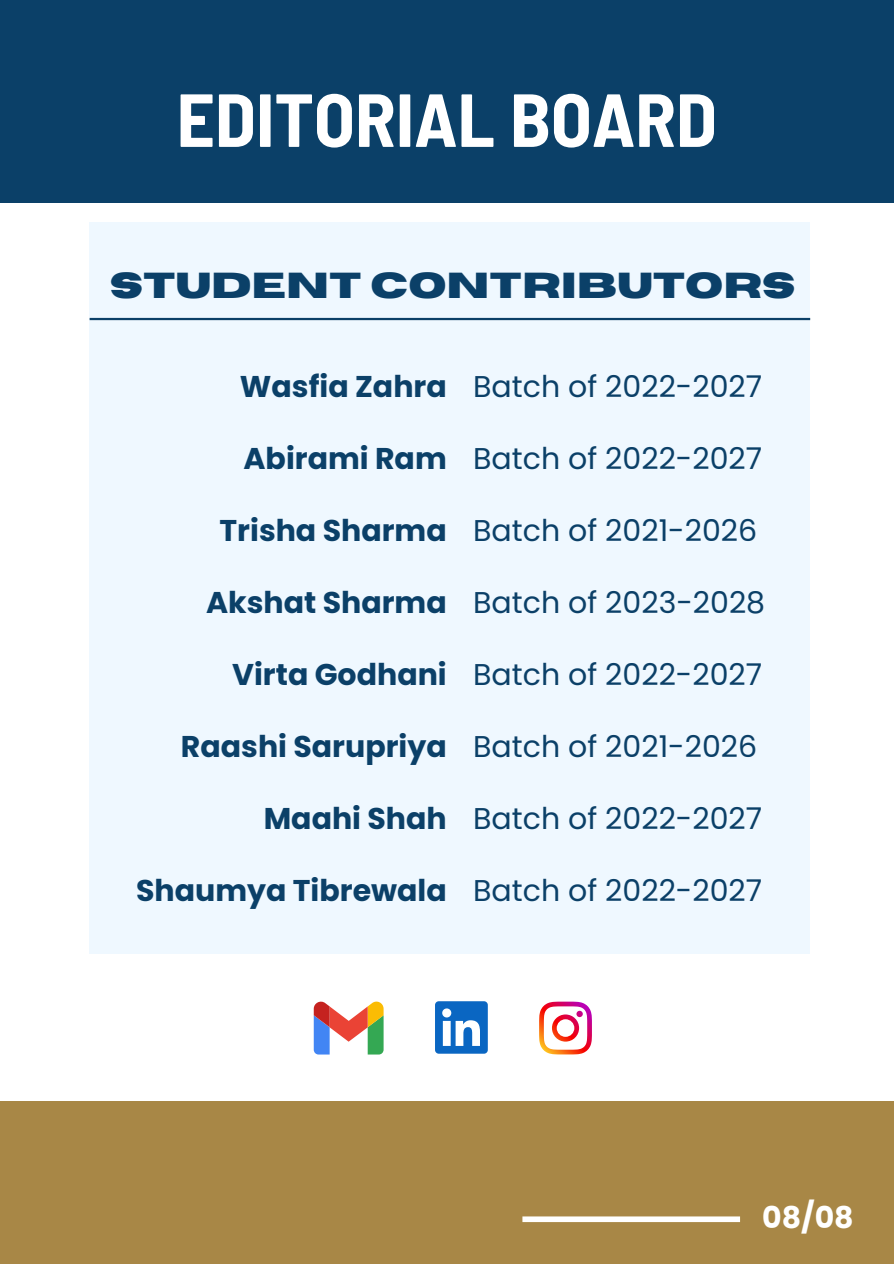
<style>
.page{position:relative;width:894px;height:1264px;background:#fff}
.page>*{position:absolute;margin:0;border:0;box-sizing:border-box;transform-origin:0 0}
.t1{font:700 semi-condensed 75px "Barlow";color:#fff}
.t2{font:700 36px "Horizon";color:#0b4068}
.t3{font:30px "Poppins";color:#0b4068}
.t4{font:700 30px "Poppins";color:#0b4068}
.t5{font:700 30px "Poppins";color:#fff}
</style>
<div class="page">
<div style="left:0;top:1100px;width:893px;height:163px;background:#a88746"></div>
<div style="left:89px;top:222px;width:721px;height:732px;background:#eff8ff"></div>
<div style="left:0;top:0;width:893px;height:202px;background:#0b4068"></div>
<hr style="left:90px;top:318px;width:720px;height:2px;background:#0b4068">
<div style="left:522px;top:1216px;width:217px;height:5px;background:#fff"></div>
<svg style="left:539px;top:1001px;width:52px;height:53px"></svg>
<svg style="left:435px;top:1001px;width:52px;height:52px"></svg>
<svg style="left:314px;top:1001px;width:69px;height:53px"></svg>
<p class="t1" style="left:176px;top:72px;width:541px">EDITORIAL BOARD</p>
<h4 class="t2" style="left:110px;top:268px;width:687px">STUDENT CONTRIBUTORS</h4>
<h4 class="t4" style="left:240px;top:365px;width:208px">Wasfia Zahra</h4>
<p class="t3" style="left:473px;top:365px;width:290px">Batch of 2022-2027</p>
<h4 class="t4" style="left:243px;top:437px;width:205px">Abirami Ram</h4>
<p class="t3" style="left:473px;top:437px;width:290px">Batch of 2022-2027</p>
<h4 class="t4" style="left:219px;top:509px;width:229px">Trisha Sharma</h4>
<p class="t3" style="left:473px;top:509px;width:285px">Batch of 2021-2026</p>
<h4 class="t4" style="left:206px;top:581px;width:242px">Akshat Sharma</h4>
<p class="t3" style="left:473px;top:581px;width:293px">Batch of 2023-2028</p>
<h4 class="t4" style="left:232px;top:653px;width:216px">Virta Godhani</h4>
<p class="t3" style="left:473px;top:653px;width:290px">Batch of 2022-2027</p>
<h4 class="t4" style="left:181px;top:725px;width:267px">Raashi Sarupriya</h4>
<h4 class="t4" style="left:264px;top:797px;width:184px">Maahi Shah</h4>
<p class="t3" style="left:473px;top:725px;width:285px">Batch of 2021-2026</p>
<p class="t3" style="left:473px;top:797px;width:290px">Batch of 2022-2027</p>
<p class="t4" style="left:136px;top:869px;width:312px">Shaumya Tibrewala</p>
<h2 class="t3" style="left:473px;top:869px;width:290px">Batch of 2022-2027</h2>
<h1 class="t5" style="left:761px;top:1196px;width:93px">08/08</h1>
</div>
